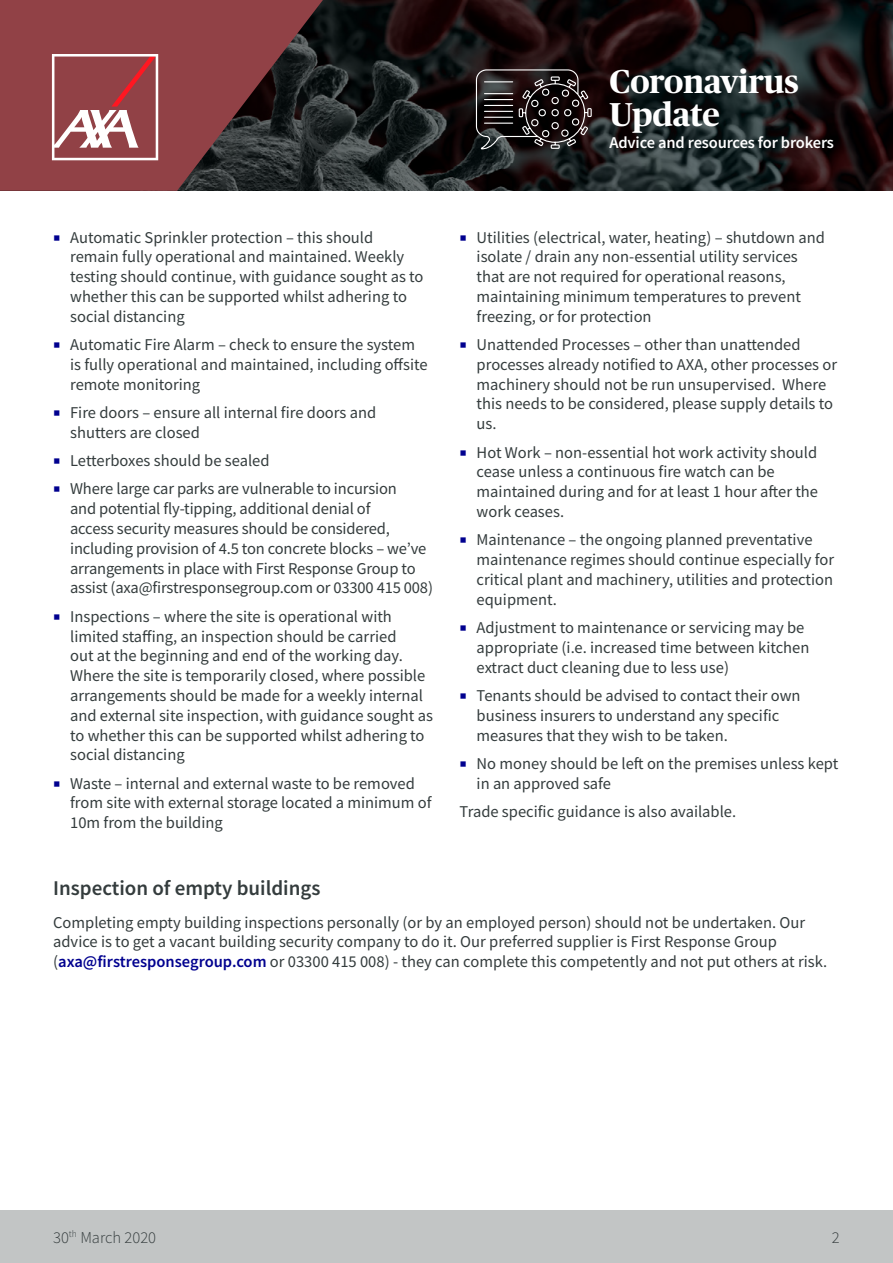
<style>
.page{position:relative;width:893px;height:1263px;background:#fff}
.page>*{position:absolute;margin:0;border:0;box-sizing:border-box;transform-origin:0 0}
.t1{font:700 33px/33px "Publico Headline";color:#fff}
._3_-_A4_-_SUB-HEADER{font:600 21px "Source Sans Pro";color:#343c3d}
._4_-_A4_-_COPY_-_11p{font:16.5px/19.8px "Source Sans Pro";color:#343c3d}
.t2{font:600 16.5px "Source Sans Pro";letter-spacing:-.01em;color:#fff}
.t3{font:300 16.5px "Source Sans Pro";color:#343c3d}
.s1{color:#00008f}
.s2{font-weight:600;color:#00008f}
</style>
<div class="page">
<div style="left:0;top:1210px;width:893px;height:53px;background:#c2c5c5"></div>
<img style="left:323px;top:0;width:570px;height:191px">
<svg style="left:0;top:0;width:323px;height:191px;background:#733a3e"></svg>
<svg style="left:52px;top:54px;width:106px;height:106px"></svg>
<svg style="left:475px;top:69px;width:117px;height:81px;background:#363030"></svg>
<h1 class="t1" style="left:609px;top:63px;width:191px">Coronavirus<br>Update</h1>
<p class="t2" style="left:609px;top:132px;width:226px">Advice and resources for brokers</p>
<p class="_4_-_A4_-_COPY_-_11p" style="left:70px;top:227px;width:355px;text-indent:-17px"><span class="s1">○</span> Automatic Sprinkler protection – this should remain fully operational and maintained. Weekly testing should continue, with guidance sought as to whether this can be supported whilst adhering to social distancing</p>
<p class="_4_-_A4_-_COPY_-_11p" style="left:70px;top:335px;width:359px;text-indent:-17px"><span class="s1">○</span> Automatic Fire Alarm – check to ensure the system is fully operational and maintained, including offsite remote monitoring</p>
<p class="_4_-_A4_-_COPY_-_11p" style="left:70px;top:402px;width:308px;text-indent:-17px"><span class="s1">○</span> Fire doors – ensure all internal fire doors and shutters are closed</p>
<p class="_4_-_A4_-_COPY_-_11p" style="left:53px;top:451px;width:218px"><span class="s1">○</span> Letterboxes should be sealed</p>
<p class="_4_-_A4_-_COPY_-_11p" style="left:70px;top:479px;width:364px;text-indent:-17px"><span class="s1">○</span> Where large car parks are vulnerable to incursion<br>and potential fly-tipping, additional denial of<br>access security measures should be considered, including provision of 4.5 ton concrete blocks – we’ve arrangements in place with First Response Group to assist (axa@firstresponsegroup.com or 03300 415 008)</p>
<p class="_4_-_A4_-_COPY_-_11p" style="left:70px;top:606px;width:364px;text-indent:-17px"><span class="s1">○</span> Inspections – where the site is operational with limited staffing, an inspection should be carried<br>out at the beginning and end of the working day.<br>Where the site is temporarily closed, where possible arrangements should be made for a weekly internal and external site inspection, with guidance sought as to whether this can be supported whilst adhering to social distancing</p>
<p class="_4_-_A4_-_COPY_-_11p" style="left:70px;top:773px;width:363px;text-indent:-17px"><span class="s1">○</span> Waste – internal and external waste to be removed from site with external storage located a minimum of<br>10m from the building</p>
<p class="_4_-_A4_-_COPY_-_11p" style="left:477px;top:227px;width:350px;text-indent:-17px"><span class="s1">○</span> Utilities (electrical, water, heating) – shutdown and isolate / drain any non-essential utility services that are not required for operational reasons, maintaining minimum temperatures to prevent freezing, or for protection</p>
<p class="_4_-_A4_-_COPY_-_11p" style="left:477px;top:335px;width:362px;text-indent:-17px"><span class="s1">○</span> Unattended Processes – other than unattended processes already notified to AXA, other processes or machinery should not be run unsupervised. Where this needs to be considered, please supply details to us.</p>
<p class="_4_-_A4_-_COPY_-_11p" style="left:477px;top:442px;width:343px;text-indent:-17px"><span class="s1">○</span> Hot Work – non-essential hot work activity should cease unless a continuous fire watch can be maintained during and for at least 1 hour after the work ceases.</p>
<p class="_4_-_A4_-_COPY_-_11p" style="left:477px;top:530px;width:359px;text-indent:-17px"><span class="s1">○</span> Maintenance – the ongoing planned preventative maintenance regimes should continue especially for critical plant and machinery, utilities and protection equipment.</p>
<p class="_4_-_A4_-_COPY_-_11p" style="left:477px;top:617px;width:334px;text-indent:-17px"><span class="s1">○</span> Adjustment to maintenance or servicing may be appropriate (i.e. increased time between kitchen extract duct cleaning due to less use)</p>
<p class="_4_-_A4_-_COPY_-_11p" style="left:477px;top:685px;width:325px;text-indent:-17px"><span class="s1">○</span> Tenants should be advised to contact their own business insurers to understand any specific measures that they wish to be taken.</p>
<p class="_4_-_A4_-_COPY_-_11p" style="left:477px;top:753px;width:363px;text-indent:-17px"><span class="s1">○</span> No money should be left on the premises unless kept in an approved safe</p>
<p class="_4_-_A4_-_COPY_-_11p" style="left:460px;top:801px;width:278px">Trade specific guidance is also available.</p>
<p class="_3_-_A4_-_SUB-HEADER" style="left:53px;top:874px;width:269px">Inspection of empty buildings</p>
<p class="_4_-_A4_-_COPY_-_11p" style="left:53px;top:912px;width:776px">Completing empty building inspections personally (or by an employed person) should not be undertaken. Our advice is to get a vacant building security company to do it. Our preferred supplier is First Response Group (<span class="s2">axa@firstresponsegroup.com</span> or 03300 415 008) - they can complete this competently and not put others at risk.</p>
<p class="t3" style="left:53px;top:1227px;width:105px">30<sup>th</sup> March 2020</p>
<p class="t3" style="left:832px;top:1227px;width:9px">2</p>
</div>
